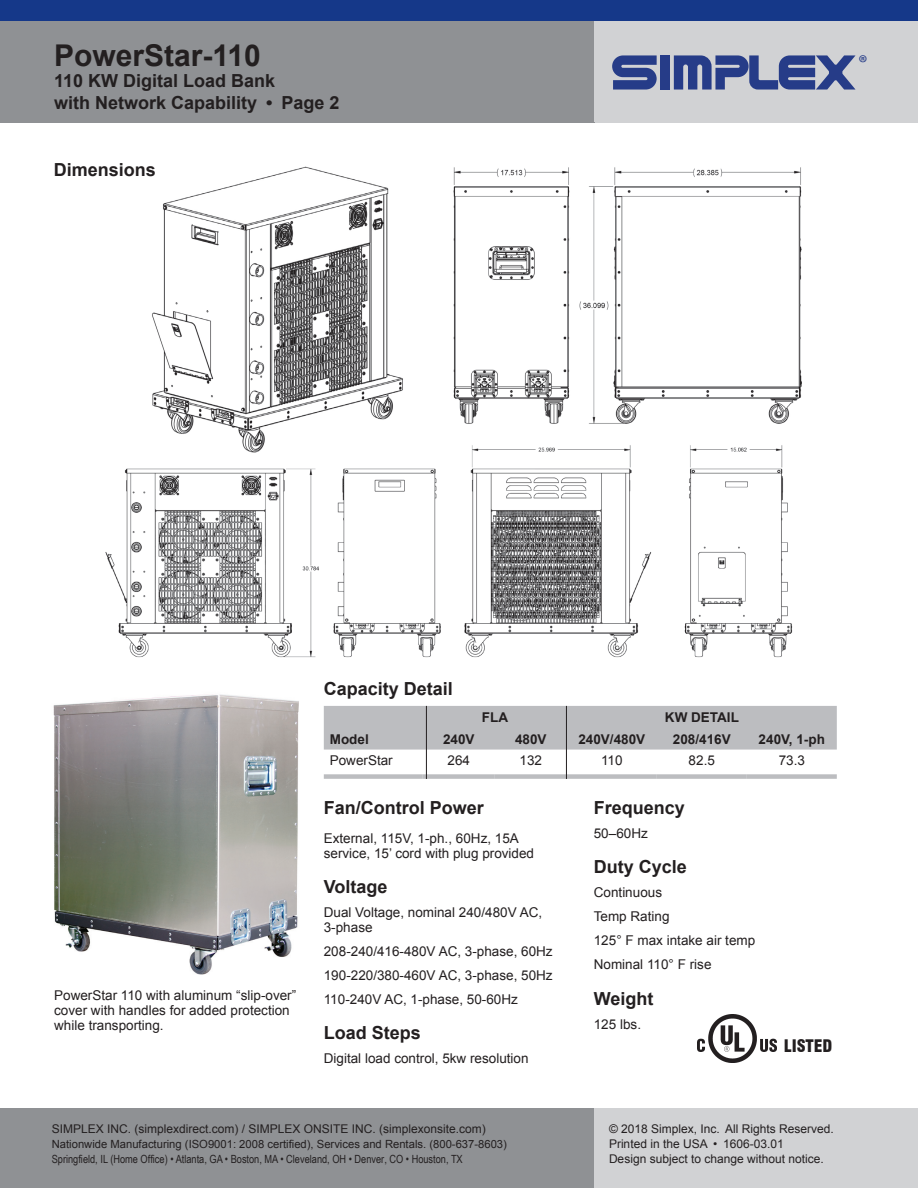
<style>
.page{position:relative;width:918px;height:1188px;background:#fff}
.page>*{position:absolute;margin:0;border:0;box-sizing:border-box;transform-origin:0 0}
.t1{font:700 30px "Arial";color:#231f20}
.t2{font:21.6px "Myriad Pro";color:#263c88}
.t3{font:700 18px/21.6px "Arial";color:#231f20}
.t4{font:900 condensed 16.95px "Swiss 721 BT";color:#231f20}
.t5{font:13.5px/24px "Arial";color:#231f20}
.t6{font:700 13.5px "Arial";color:#231f20}
.t7{font:12px/15px "Arial";color:#231f20}
.t8{font:11.25px "Arial Narrow";color:#231f20}
.t9{font:11.25px "Arial";color:#231f20}
.s1{font-style:inherit}
</style>
<div class="page">
<div style="left:0;top:1108px;width:918px;height:80px;background:#8f9194"></div>
<div style="left:594px;top:1108px;width:324px;height:80px;background:#d1d2d4"></div>
<div style="left:0;top:1px;width:918px;height:121px;background:#8f9194"></div>
<div style="left:594px;top:1px;width:324px;height:121px;background:#d1d2d4"></div>
<div style="left:0;top:0;width:918px;height:21px;background:#153889"></div>
<div style="left:661px;top:55px;width:9px;height:35px;background:#263c88"></div>
<svg style="left:612px;top:55px;width:45px;height:35px"></svg>
<svg style="left:674px;top:55px;width:182px;height:35px"></svg>
<div style="left:324px;top:706px;width:513px;height:44px;background:#bcbdc0"></div>
<div style="left:324px;top:774px;width:99px;height:5px;background:#bcbdc0"></div>
<div style="left:423px;top:774px;width:72px;height:5px;background:#bcbdc0"></div>
<div style="left:495px;top:774px;width:72px;height:5px;background:#bcbdc0"></div>
<div style="left:567px;top:774px;width:90px;height:5px;background:#bcbdc0"></div>
<div style="left:657px;top:774px;width:90px;height:5px;background:#bcbdc0"></div>
<div style="left:747px;top:774px;width:90px;height:5px;background:#bcbdc0"></div>
<img style="left:698px;top:1015px;width:78px;height:48px">
<img style="left:53px;top:694px;width:246px;height:280px">
<img style="left:105px;top:445px;width:688px;height:213px">
<img style="left:453px;top:167px;width:349px;height:257px">
<img style="left:148px;top:166px;width:258px;height:289px">
<hr style="left:426px;top:706px;width:1px;height:73px;background:#231f20">
<hr style="left:566px;top:706px;width:1px;height:73px;background:#231f20">
<h1 class="t1" style="left:54px;top:35px;width:208px">PowerStar-110</h1>
<h2 class="t2" style="left:858px;top:50px;width:11px">®</h2>
<h3 class="t3" style="left:54px;top:71px;width:287px">110 KW Digital Load Bank<br>with Network Capability • Page 2</h3>
<h3 class="t3" style="left:54px;top:160px;width:104px">Dimensions</h3>
<p class="t5" style="left:54px;top:988px;width:244px;line-height:15px">PowerStar 110 with aluminum “slip-over” cover with handles for added protection while transporting.</p>
<h3 class="t3" style="left:324px;top:679px;width:131px">Capacity Detail</h3>
<p class="t6" style="left:482px;top:708px;width:28px">FLA</p>
<p class="t6" style="left:665px;top:708px;width:75px">KW DETAIL</p>
<p class="t6" style="left:330px;top:730px;width:41px">Model</p>
<p class="t6" style="left:443px;top:730px;width:33px">240V</p>
<p class="t6" style="left:515px;top:730px;width:33px">480V</p>
<p class="t6" style="left:578px;top:730px;width:68px">240V/480V</p>
<p class="t6" style="left:673px;top:730px;width:59px">208/416V</p>
<p class="t6" style="left:759px;top:730px;width:68px">240V, 1-ph</p>
<p class="t5" style="left:330px;top:749px;width:65px">PowerStar</p>
<p class="t5" style="left:448px;top:749px;width:24px">264</p>
<p class="t5" style="left:520px;top:749px;width:24px">132</p>
<p class="t5" style="left:601px;top:749px;width:23px">110</p>
<p class="t5" style="left:689px;top:749px;width:28px">82.5</p>
<p class="t5" style="left:779px;top:749px;width:28px">73.3</p>
<h3 class="t3" style="left:324px;top:798px;width:162px">Fan/Control Power</h3>
<p class="t5" style="left:324px;top:831px;width:212px;line-height:15px">External, 115V, 1-ph., 60Hz, 15A service, 15’ cord with plug provided</p>
<h3 class="t3" style="left:324px;top:876px;width:65px">Voltage</h3>
<p class="t5" style="left:324px;top:905px;width:220px;line-height:15px">Dual Voltage, nominal 240/480V AC,<br>3-phase</p>
<p class="t5" style="left:324px;top:939px;width:230px;text-align:justify">208-240/416-480V AC, 3-phase, 60Hz 190-220/380-460V AC, 3-phase, 50Hz 110-240V AC, 1-phase, 50-60Hz</p>
<h3 class="t3" style="left:324px;top:1023px;width:99px">Load Steps</h3>
<p class="t5" style="left:324px;top:1046px;width:206px">Digital load control, 5kw resolution</p>
<h3 class="t3" style="left:594px;top:798px;width:93px">Frequency</h3>
<p class="t5" style="left:594px;top:822px;width:56px">50–60Hz</p>
<h3 class="t3" style="left:594px;top:857px;width:95px">Duty Cycle</h3>
<p class="t5" style="left:594px;top:881px;width:163px">Continuous<br>Temp Rating<br>125° F max intake air temp<br>Nominal 110° F rise</p>
<h3 class="t3" style="left:594px;top:988px;width:61px">Weight</h3>
<p class="t5" style="left:594px;top:1012px;width:49px">125 lbs.</p>
<p class="t4" style="left:784px;top:1035px;width:50px">LISTED</p>
<p class="t7" style="left:52px;top:1121px;width:436px">SIMPLEX INC. (simplexdirect.com) / SIMPLEX ONSITE INC. (simplexonsite.com)</p>
<p class="t9" style="left:52px;top:1137px;width:457px">Nationwide Manufacturing (ISO9001: 2008 certified), Services and Rentals. (800-637-8603)</p>
<p class="t8" style="left:52px;top:1151px;width:413px">Springfield, IL (Home Office) • Atlanta, GA • Boston, MA • Cleveland, OH • Denver, CO • Houston, TX</p>
<p class="t7" style="left:609px;top:1121px;width:226px">© 201<span class="s1">8</span> Simplex, Inc. All Rights Reserved.<br>Printed in the USA • 1606-03.0<span class="s1">1<br></span>Design subject to change without notice.</p>
</div>
